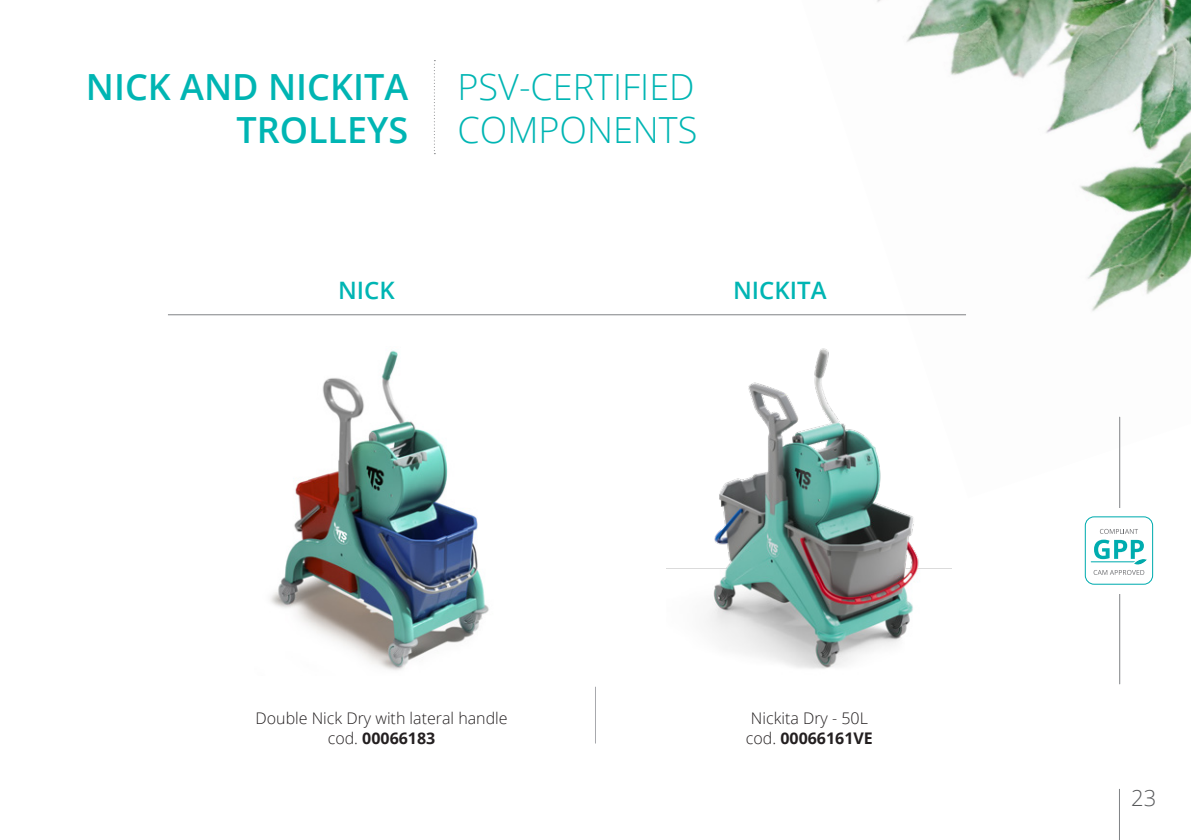
<style>
.page{position:relative;width:1191px;height:840px;background:#fff}
.page>*{position:absolute;margin:0;border:0;box-sizing:border-box;transform-origin:0 0}
.t1{font:300 36px/43.2px "Open Sans";color:#00b5b3}
.t2{font:600 36px/43.2px "Open Sans";color:#00b5b3;text-align:right}
.t3{font:600 24px "Open Sans";color:#00b5b3}
.t4{font:300 22px "Open Sans";color:#57585a}
.t5{font:300 16px/19.2px "Open Sans";color:#231f20;text-align:center}
.s1{font-weight:700}
</style>
<div class="page">
<img style="left:796px;top:0;width:395px;height:316px">
<svg style="left:434px;top:60px;width:1px;height:94px"></svg>
<hr style="left:168px;top:314px;width:798px;height:1px;background:#808285">
<hr style="left:595px;top:686px;width:1px;height:57px;background:#a8a9ad">
<img style="left:270px;top:350px;width:219px;height:321px">
<img style="left:667px;top:348px;width:284px;height:321px">
<hr style="left:1119px;top:417px;width:1px;height:266px;background:#808285">
<div style="left:1084px;top:507px;width:69px;height:85px;background:#fff"></div>
<div style="left:1084px;top:516px;width:69px;height:68px;border:1px solid #00acaf;border-radius:9px"></div>
<svg style="left:1099px;top:528px;width:39px;height:5px"></svg>
<svg style="left:1090px;top:539px;width:57px;height:35px"></svg>
<hr style="left:1119px;top:788px;width:1px;height:51px;background:#808285">
<h1 class="t2" style="left:86px;top:64px;width:324px">NICK AND NICKITA<br>TROLLEYS</h1>
<h1 class="t1" style="left:457px;top:64px;width:241px">PSV-CERTIFIED<br>COMPONENTS</h1>
<h2 class="t3" style="left:338px;top:273px;width:58px">NICK</h2>
<h2 class="t3" style="left:733px;top:273px;width:95px">NICKITA</h2>
<p class="t5" style="left:255px;top:708px;width:254px">Double Nick Dry with lateral handle cod. <span class="s1">00066183</span></p>
<p class="t5" style="left:746px;top:708px;width:128px">Nickita Dry - 50L cod. <span class="s1">00066161VE</span></p>
<h3 class="t4" style="left:1131px;top:782px;width:27px">23</h3>
</div>
